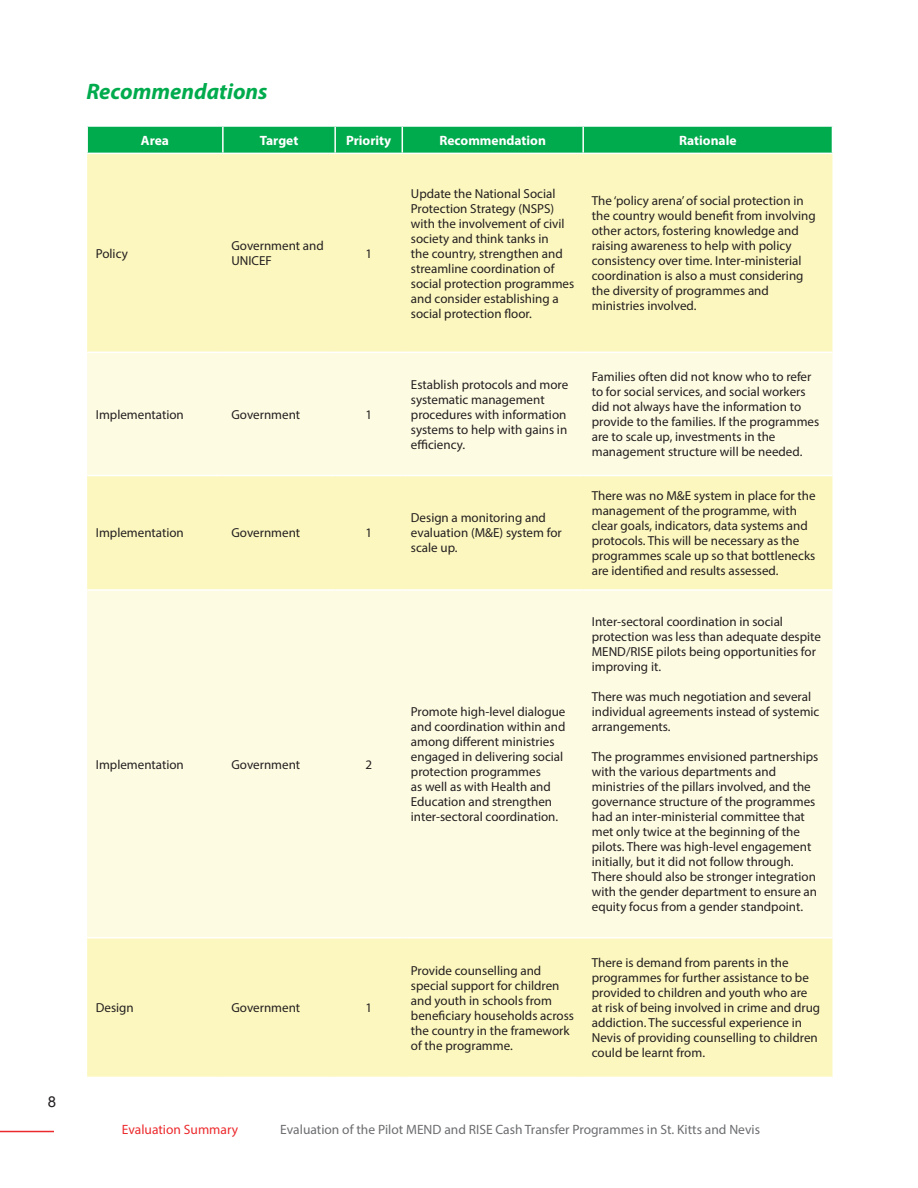
<style>
.page{position:relative;width:918px;height:1188px;background:#fff}
.page>*{position:absolute;margin:0;border:0;box-sizing:border-box;transform-origin:0 0}
.SUB-HEADER{font:italic 700 22.5px "Myriad Pro";color:#00ab4d}
.t1{font:15px "Arial";color:#231f20}
.t2{font:13.5px "Myriad Pro";color:#6c6d70}
.t3{font:700 13.5px "Myriad Pro";color:#fff}
.t4{font:13.5px "Myriad Pro";color:#ec2a2d}
.t5{font:13.05px/15px "Myriad Pro";color:#231f20}
</style>
<div class="page">
<hr style="left:0;top:1131px;width:54px;height:1px;background:#ec2a2d">
<div style="left:87px;top:154px;width:745px;height:923px;background:#fcf7be"></div>
<svg style="left:87px;top:353px;width:745px;height:584px;background:#fcfadb"></svg>
<svg style="left:87px;top:126px;width:746px;height:27px;background:#0daf56"></svg>
<hr style="left:87px;top:352px;width:136px;height:1px;background:#fff">
<hr style="left:223px;top:352px;width:112px;height:1px;background:#fff">
<hr style="left:335px;top:352px;width:67px;height:1px;background:#fff">
<hr style="left:402px;top:352px;width:181px;height:1px;background:#fff">
<hr style="left:583px;top:352px;width:249px;height:1px;background:#fff">
<hr style="left:87px;top:475px;width:136px;height:1px;background:#fff">
<hr style="left:223px;top:475px;width:112px;height:1px;background:#fff">
<hr style="left:335px;top:475px;width:67px;height:1px;background:#fff">
<hr style="left:402px;top:475px;width:181px;height:1px;background:#fff">
<hr style="left:583px;top:475px;width:249px;height:1px;background:#fff">
<hr style="left:87px;top:589px;width:136px;height:2px;background:#fff">
<hr style="left:223px;top:589px;width:112px;height:2px;background:#fff">
<hr style="left:335px;top:589px;width:67px;height:2px;background:#fff">
<hr style="left:402px;top:589px;width:181px;height:2px;background:#fff">
<hr style="left:583px;top:589px;width:249px;height:2px;background:#fff">
<hr style="left:87px;top:937px;width:136px;height:1px;background:#fff">
<hr style="left:223px;top:937px;width:112px;height:1px;background:#fff">
<hr style="left:335px;top:937px;width:67px;height:1px;background:#fff">
<hr style="left:402px;top:937px;width:181px;height:1px;background:#fff">
<hr style="left:583px;top:937px;width:249px;height:1px;background:#fff">
<p class="t1" style="left:48px;top:1092px;width:10px">8</p>
<p class="SUB-HEADER" style="left:86px;top:77px;width:183px">Recommendations</p>
<p class="t3" style="left:141px;top:131px;width:30px">Area</p>
<p class="t3" style="left:260px;top:131px;width:40px">Target</p>
<p class="t3" style="left:346px;top:131px;width:47px">Priority</p>
<p class="t3" style="left:439px;top:131px;width:108px">Recommendation</p>
<p class="t3" style="left:679px;top:131px;width:59px">Rationale</p>
<p class="t5" style="left:96px;top:246px;width:34px">Policy</p>
<p class="t5" style="left:231px;top:238px;width:94px">Government and<br>UNICEF</p>
<p class="t5" style="left:365px;top:246px;width:8px">1</p>
<p class="t5" style="left:96px;top:407px;width:90px">Implementation</p>
<p class="t5" style="left:231px;top:407px;width:70px">Government</p>
<p class="t5" style="left:365px;top:407px;width:8px">1</p>
<p class="t5" style="left:96px;top:525px;width:90px">Implementation</p>
<p class="t5" style="left:231px;top:525px;width:70px">Government</p>
<p class="t5" style="left:365px;top:525px;width:8px">1</p>
<p class="t5" style="left:96px;top:756px;width:90px">Implementation</p>
<p class="t5" style="left:231px;top:756px;width:70px">Government</p>
<p class="t5" style="left:365px;top:756px;width:8px">2</p>
<p class="t5" style="left:96px;top:1000px;width:39px">Design</p>
<p class="t5" style="left:231px;top:1000px;width:70px">Government</p>
<p class="t5" style="left:365px;top:1000px;width:8px">1</p>
<p class="t5" style="left:411px;top:186px;width:165px">Update the National Social<br>Protection Strategy (NSPS) with the involvement of civil society and think tanks in<br>the country, strengthen and streamline coordination of social protection programmes and consider establishing a social protection floor.</p>
<p class="t5" style="left:592px;top:193px;width:225px">The ‘policy arena’ of social protection in the country would benefit from involving other actors, fostering knowledge and raising awareness to help with policy consistency over time. Inter-ministerial coordination is also a must considering the diversity of programmes and ministries involved.</p>
<p class="t5" style="left:411px;top:377px;width:159px">Establish protocols and more systematic management procedures with information systems to help with gains in efficiency.</p>
<p class="t5" style="left:592px;top:369px;width:229px">Families often did not know who to refer to for social services, and social workers did not always have the information to provide to the families. If the programmes are to scale up, investments in the management structure will be needed.</p>
<p class="t5" style="left:411px;top:510px;width:153px">Design a monitoring and evaluation (M&amp;E) system for scale up.</p>
<p class="t5" style="left:411px;top:704px;width:156px">Promote high-level dialogue and coordination within and among different ministries engaged in delivering social protection programmes<br>as well as with Health and<br>Education and strengthen inter-sectoral coordination.</p>
<p class="t5" style="left:592px;top:488px;width:225px">There was no M&amp;E system in place for the management of the programme, with clear goals, indicators, data systems and protocols. This will be necessary as the programmes scale up so that bottlenecks are identified and results assessed.</p>
<p class="t5" style="left:592px;top:614px;width:231px">Inter-sectoral coordination in social protection was less than adequate despite MEND/RISE pilots being opportunities for improving it.</p>
<p class="t5" style="left:592px;top:689px;width:229px">There was much negotiation and several individual agreements instead of systemic arrangements.</p>
<p class="t5" style="left:592px;top:749px;width:228px">The programmes envisioned partnerships with the various departments and ministries of the pillars involved, and the governance structure of the programmes had an inter-ministerial committee that met only twice at the beginning of the pilots. There was high-level engagement initially, but it did not follow through.<br>There should also be stronger integration with the gender department to ensure an equity focus from a gender standpoint.</p>
<p class="t5" style="left:411px;top:963px;width:165px">Provide counselling and special support for children and youth in schools from beneficiary households across the country in the framework of the programme.</p>
<p class="t5" style="left:592px;top:955px;width:230px">There is demand from parents in the programmes for further assistance to be provided to children and youth who are at risk of being involved in crime and drug addiction. The successful experience in Nevis of providing counselling to children could be learnt from.</p>
<p class="t4" style="left:122px;top:1121px;width:118px">Evaluation Summary</p>
<p class="t2" style="left:280px;top:1121px;width:481px">Evaluation of the Pilot MEND and RISE Cash Transfer Programmes in St. Kitts and Nevis</p>
</div>
